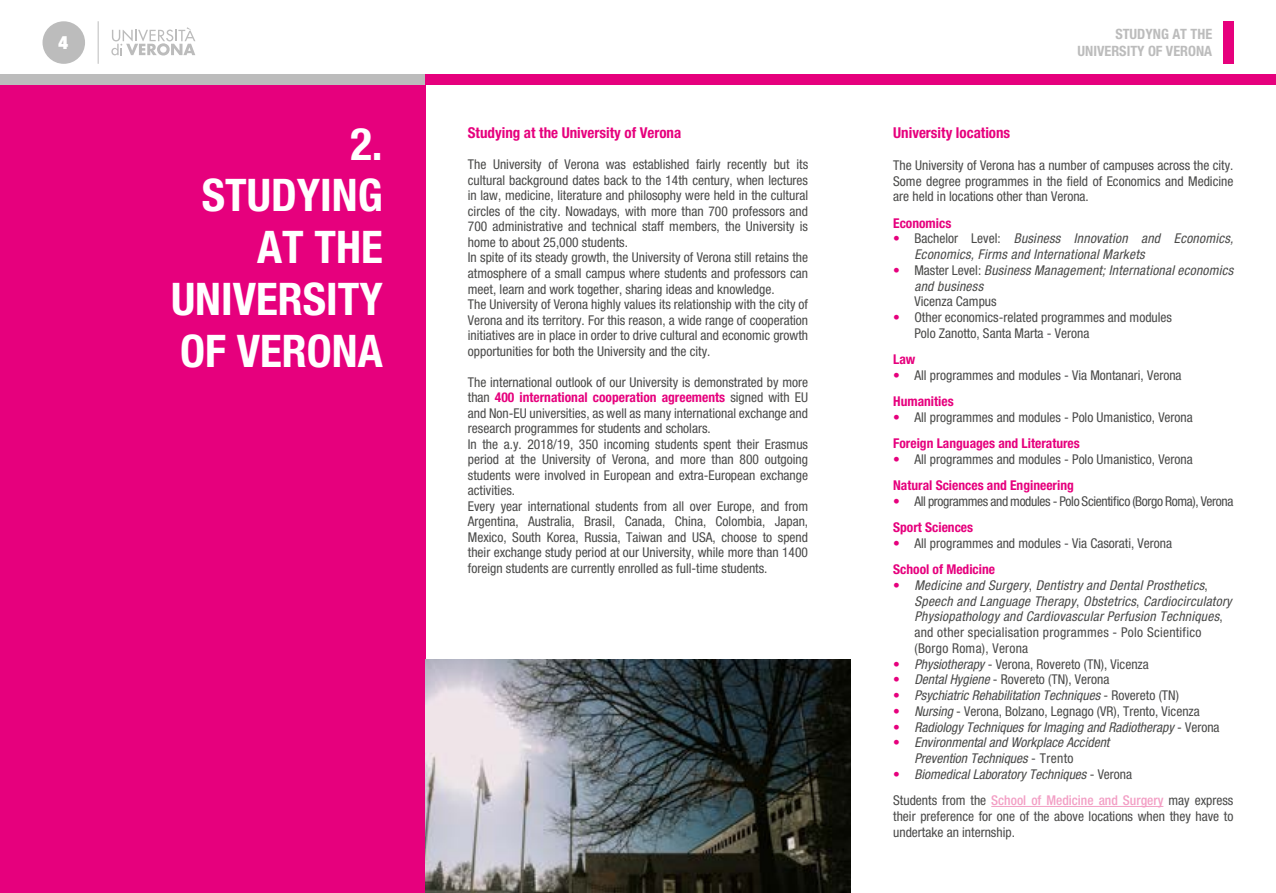
<style>
.page{position:relative;width:1276px;height:893px;background:#fff}
.page>*{position:absolute;margin:0;border:0;box-sizing:border-box;transform-origin:0 0}
.t1{font:700 condensed 45px/51.8px "Helvetica Neue LT Std";color:#fff;text-align:right}
.t2{font:900 condensed 18.45px "Helvetica Neue LT Std";color:#fff}
.t3{font:700 condensed 15px "Helvetica Neue LT Std";color:#e6007d}
.t4{font:700 condensed 14.25px/17.1px "Helvetica Neue LT Std";color:#bcbcbc;text-align:right}
.t5{font:condensed 13.5px/15.5px "Helvetica Neue LT Std";color:#4a4a49}
.t6{font:italic condensed 13.5px/15.8px "Helvetica Neue LT Std";letter-spacing:.02em;color:#4a4a49}
.t7{font:italic condensed 13.5px/15.8px "Helvetica Neue LT Std";color:#4a4a49}
.t8{font:condensed 13.5px/26.2px "Helvetica Neue LT Std";letter-spacing:-.025em;color:#4a4a49}
.t9{font:700 condensed 13.5px "Helvetica Neue LT Std";color:#e6007d}
.s1{font-weight:700;color:#e6007d}
.s2{font-style:normal;color:#e6007d}
.s3{font-style:normal}
.s4{color:#e6007d}
.s5{font-style:italic}
.s6{font-weight:500;color:#f39fc5}
</style>
<div class="page">
<div style="left:0;top:74px;width:425px;height:11px;background:#bcbcbc"></div>
<div style="left:850px;top:74px;width:426px;height:11px;background:#e6007d"></div>
<div style="left:1222px;top:21px;width:11px;height:43px;background:#e6007d"></div>
<div style="left:425px;top:74px;width:425px;height:11px;background:#e6007d"></div>
<div style="left:43px;top:21px;width:42px;height:43px;background:#bcbcbc;border-radius:50%"></div>
<hr style="left:98px;top:21px;width:1px;height:43px;background:#bcbcbc">
<svg style="left:111px;top:27px;width:84px;height:29px"></svg>
<div style="left:0;top:85px;width:425px;height:808px;background:#e6007d"></div>
<img style="left:425px;top:659px;width:425px;height:234px">
<hr style="left:991px;top:806px;width:172px;height:1px;background:#f39fc5">
<h2 class="t2" style="left:58px;top:31px;width:11px">4</h2>
<h1 class="t1" style="left:171px;top:117px;width:213px">2.<br>STUDYING<br>AT THE<br>UNIVERSITY<br>OF VERONA</h1>
<p class="t3" style="left:468px;top:124px;width:215px">Studying at the University of Verona</p>
<p class="t5" style="left:468px;top:157px;width:342px">The University of Verona was established fairly recently but its cultural background dates back to the 14th century, when lectures in law, medicine, literature and philosophy were held in the cultural circles of the city. Nowadays, with more than 700 professors and 700 administrative and technical staff members, the University is home to about 25,000 students.<br>In spite of its steady growth, the University of Verona still retains the atmosphere of a small campus where students and professors can meet, learn and work together, sharing ideas and knowledge.<br>The University of Verona highly values its relationship with the city of Verona and its territory. For this reason, a wide range of cooperation initiatives are in place in order to drive cultural and economic growth opportunities for both the University and the city.</p>
<p class="t5" style="left:468px;top:374px;width:342px">The international outlook of our University is demonstrated by more than <span class="s1">400 international cooperation agreements</span> signed with EU and Non-EU universities, as well as many international exchange and research programmes for students and scholars.<br>In the a.y. 2018/19, 350 incoming students spent their Erasmus period at the University of Verona, and more than 800 outgoing students were involved in European and extra-European exchange activities.<br>Every year international students from all over Europe, and from Argentina, Australia, Brasil, Canada, China, Colombia, Japan, Mexico, South Korea, Russia, Taiwan and USA, choose to spend their exchange study period at our University, while more than 1400 foreign students are currently enrolled as full-time students.</p>
<p class="t4" style="left:1077px;top:25px;width:136px">STUDYNG AT THE<br>UNIVERSITY OF VERONA</p>
<p class="t3" style="left:893px;top:124px;width:119px">University locations</p>
<p class="t5" style="left:893px;top:157px;width:342px;text-align:justify">The University of Verona has a number of campuses across the city.<br>Some degree programmes in the field of Economics and Medicine are held in locations other than Verona.</p>
<p class="t9" style="left:893px;top:215px;width:60px">Economics</p>
<p class="t6" style="left:914px;top:231px;width:320px;text-indent:-21px"><span class="s2">•</span> <span class="s3">Bachelor Level:</span> Business Innovation and Economics,<br>Economics, Firms and International Markets</p>
<p class="t6" style="left:914px;top:262px;width:320px;text-indent:-21px"><span class="s2">•</span> <span class="s3">Master Level:</span> Business Management; International economics and business</p>
<p class="t5" style="left:914px;top:294px;width:84px">Vicenza Campus</p>
<p class="t5" style="left:914px;top:309px;width:259px;text-indent:-21px"><span class="s4">•</span> Other economics-related programmes and modules<br>Polo Zanotto, Santa Marta - Verona</p>
<p class="t9" style="left:893px;top:351px;width:24px">Law</p>
<p class="t5" style="left:893px;top:362px;width:290px;line-height:26.2px"><span class="s4">•</span> All programmes and modules - Via Montanari, Verona<br><span class="s1">Humanities</span></p>
<p class="t5" style="left:893px;top:404px;width:301px;line-height:26.2px"><span class="s4">•</span> All programmes and modules - Polo Umanistico, Verona<br><span class="s1">Foreign Languages and Literatures</span></p>
<p class="t5" style="left:893px;top:446px;width:301px;line-height:26.2px"><span class="s4">•</span> All programmes and modules - Polo Umanistico, Verona<br><span class="s1">Natural Sciences and Engineering</span></p>
<p class="t8" style="left:893px;top:488px;width:342px"><span class="s4">•</span> All programmes and modules - Polo Scientifico (Borgo Roma), Verona<br><span class="s1">Sport Sciences</span></p>
<p class="t5" style="left:893px;top:530px;width:280px;line-height:26.2px"><span class="s4">•</span> All programmes and modules - Via Casorati, Verona<br><span class="s1">School of Medicine</span></p>
<p class="t6" style="left:914px;top:577px;width:319px;text-indent:-21px"><span class="s2">•</span> Medicine and Surgery<span class="s3">,</span> Dentistry and Dental Prosthetics<span class="s3">, </span>Speech and Language Therapy<span class="s3">,</span> Obstetrics<span class="s3">,</span> Cardiocirculatory Physiopathology and Cardiovascular Perfusion Techniques<span class="s3">, and other specialisation programmes - Polo Scientifico (Borgo Roma), Verona</span></p>
<p class="t5" style="left:893px;top:656px;width:257px"><span class="s4">•</span> <span class="s5">Physiotherapy</span> - Verona, Rovereto (TN), Vicenza</p>
<p class="t5" style="left:893px;top:672px;width:218px"><span class="s4">•</span> <span class="s5">Dental Hygiene</span> - Rovereto (TN), Verona</p>
<p class="t7" style="left:893px;top:688px;width:287px"><span class="s2">•</span> Psychiatric Rehabilitation Techniques <span class="s3">- Rovereto (TN)</span></p>
<p class="t5" style="left:893px;top:703px;width:308px"><span class="s4">•</span> <span class="s5">Nursing</span> - Verona, Bolzano, Legnago (VR), Trento, Vicenza</p>
<p class="t7" style="left:893px;top:719px;width:328px"><span class="s2">•</span> Radiology Techniques for Imaging and Radiotherapy <span class="s3">- Verona</span></p>
<p class="t7" style="left:914px;top:735px;width:196px;text-indent:-21px"><span class="s2">•</span> Environmental and Workplace Accident<br>Prevention Techniques <span class="s3">- Trento</span></p>
<p class="t5" style="left:893px;top:761px;width:342px;line-height:26.2px"><span class="s4">•</span> <span class="s5">Biomedical Laboratory Techniques</span> - Verona<br>Students from the <span class="s6">School of Medicine and Surgery</span> may express</p>
<p class="t5" style="left:893px;top:808px;width:342px">their preference for one of the above locations when they have to undertake an internship.</p>
</div>
